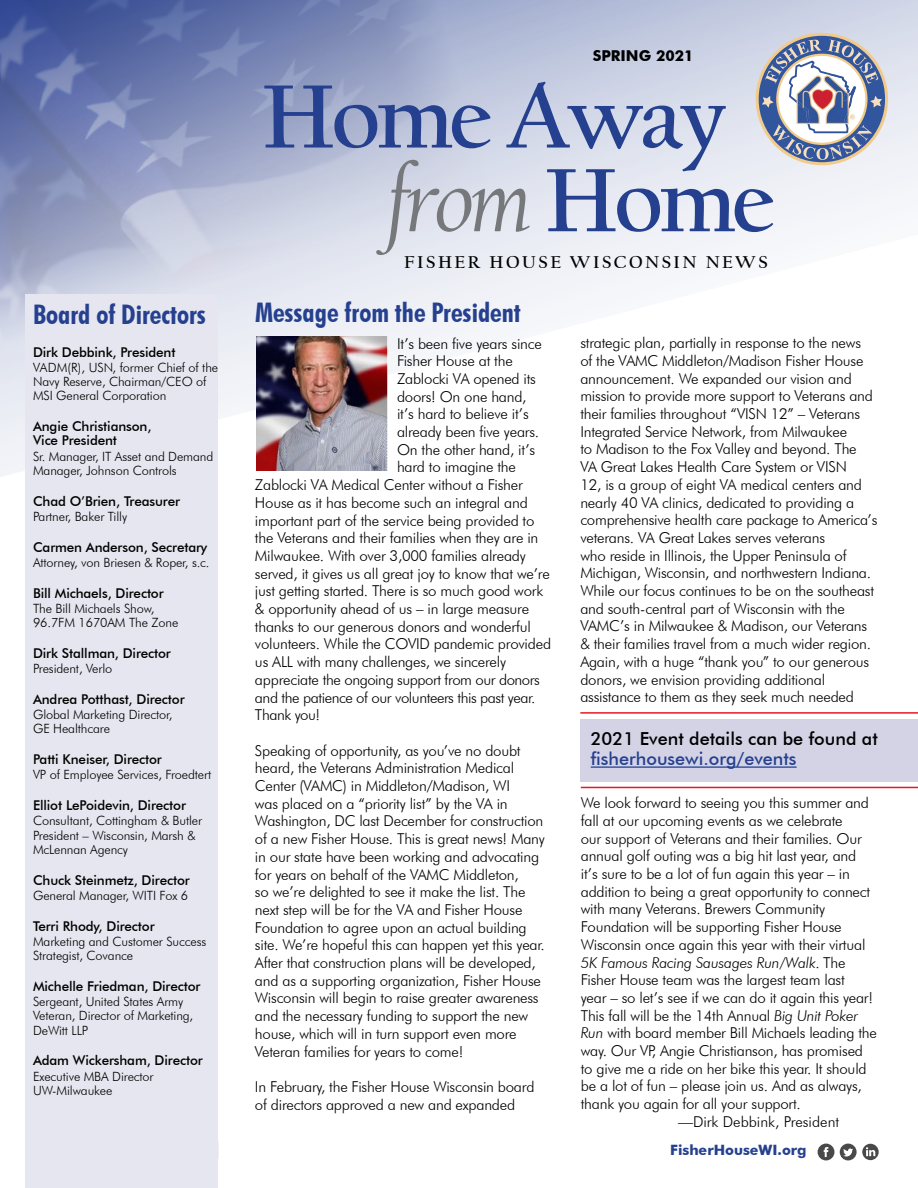
<style>
.page{position:relative;width:918px;height:1188px;background:#fff}
.page>*{position:absolute;margin:0;border:0;box-sizing:border-box;transform-origin:0 0}
.t1{font:700 93.6px/83.7px "Californian FB";letter-spacing:-.04em;color:#25408f}
.t2{font:700 condensed 27px "Futura BT";color:#25408f}
.t3{font:500 18px "Futura BT";color:#000}
.t4{font:700 18px "Californian FB";letter-spacing:.14em;color:#000}
.t5{font:500 18px "Futura BT";color:#25408f}
.t6{font:300 15px/17.7px "Futura BT";letter-spacing:-.015em;color:#000}
.t7{font:italic 300 15px "Futura BT";letter-spacing:-.015em;color:#000}
.t8{font:700 15px "Futura BT";color:#000}
.t9{font:700 14.25px "Futura BT";color:#25408f}
.t10{font:500 13.5px/14.2px "Futura BT";letter-spacing:-.01em;color:#000}
.t11{font:300 12.75px/14.2px "Futura BT";letter-spacing:-.01em;color:#000}
.s1{font-weight:400;font-style:italic;color:#77787b}
.s2{font-style:normal}
.s3{font-style:italic}
</style>
<div class="page">
<svg style="left:0;top:0;width:918px;height:477px"></svg>
<div style="left:26px;top:294px;width:192px;height:894px;background:#e6e6f0"></div>
<svg style="left:756px;top:33px;width:132px;height:132px"></svg>
<img style="left:795px;top:75px;width:60px;height:49px">
<svg style="left:818px;top:1144px;width:16px;height:16px"></svg>
<svg style="left:840px;top:1144px;width:39px;height:16px"></svg>
<img style="left:256px;top:337px;width:132px;height:134px">
<div style="left:580px;top:719px;width:338px;height:63px;background:#d4d3e6"></div>
<hr style="left:580px;top:712px;width:338px;height:2px;background:#e11b22">
<hr style="left:581px;top:787px;width:337px;height:1px;background:#e11b22">
<hr style="left:591px;top:766px;width:206px;height:2px;background:#25408f">
<h2 class="t2" style="left:33px;top:298px;width:174px">Board of Directors</h2>
<p class="t10" style="left:33px;top:345px;width:144px">Dirk Debbink, President</p>
<p class="t11" style="left:33px;top:360px;width:187px">VADM(R), USN, former Chief of the<br>Navy Reserve, Chairman/CEO of<br>MSI General Corporation</p>
<p class="t10" style="left:33px;top:419px;width:120px">Angie Christianson,<br>Vice President</p>
<p class="t11" style="left:33px;top:449px;width:182px">Sr. Manager, IT Asset and Demand<br>Manager, Johnson Controls</p>
<p class="t10" style="left:33px;top:494px;width:149px">Chad O’Brien, Treasurer</p>
<p class="t11" style="left:33px;top:509px;width:96px">Partner, Baker Tilly</p>
<p class="t10" style="left:33px;top:540px;width:176px">Carmen Anderson, Secretary</p>
<p class="t11" style="left:33px;top:555px;width:178px">Attorney, von Briesen &amp; Roper, s.c.</p>
<p class="t10" style="left:33px;top:586px;width:132px">Bill Michaels, Director</p>
<p class="t11" style="left:33px;top:601px;width:147px">The Bill Michaels Show,<br>96.7FM 1670AM The Zone</p>
<p class="t10" style="left:33px;top:646px;width:139px">Dirk Stallman, Director</p>
<p class="t11" style="left:33px;top:661px;width:81px">President, Verlo</p>
<p class="t10" style="left:33px;top:692px;width:153px">Andrea Potthast, Director</p>
<p class="t11" style="left:33px;top:707px;width:141px">Global Marketing Director,<br>GE Healthcare</p>
<p class="t10" style="left:33px;top:752px;width:130px">Patti Kneiser, Director</p>
<p class="t11" style="left:33px;top:768px;width:180px">VP of Employee Services, Froedtert</p>
<p class="t10" style="left:33px;top:798px;width:154px">Elliot LePoidevin, Director</p>
<p class="t11" style="left:33px;top:814px;width:171px">Consultant, Cottingham &amp; Butler<br>President – Wisconsin, Marsh &amp;<br>McLennan Agency</p>
<p class="t10" style="left:33px;top:872px;width:158px">Chuck Steinmetz, Director</p>
<p class="t11" style="left:33px;top:888px;width:157px">General Manager, WITI Fox 6</p>
<p class="t10" style="left:33px;top:918px;width:123px">Terri Rhody, Director</p>
<p class="t11" style="left:33px;top:934px;width:175px">Marketing and Customer Success<br>Strategist, Covance</p>
<p class="t10" style="left:33px;top:979px;width:169px">Michelle Friedman, Director</p>
<p class="t11" style="left:33px;top:994px;width:162px">Sergeant, United States Army<br>Veteran, Director of Marketing,<br>DeWitt LLP</p>
<p class="t10" style="left:33px;top:1053px;width:171px">Adam Wickersham, Director</p>
<p class="t11" style="left:33px;top:1069px;width:122px">Executive MBA Director<br>UW-Milwaukee</p>
<p class="t8" style="left:593px;top:46px;width:102px">SPRING 2021</p>
<h1 class="t1" style="left:386px;top:76px;width:390px;text-indent:-124px">Home Away <span class="s1">from</span> Home</h1>
<p class="t4" style="left:404px;top:252px;width:365px">FISHER HOUSE WISCONSIN NEWS</p>
<h2 class="t2" style="left:255px;top:296px;width:267px">Message from the President</h2>
<p class="t6" style="left:397px;top:334px;width:146px">It’s been five years since</p>
<p class="t6" style="left:397px;top:352px;width:117px">Fisher House at the</p>
<p class="t6" style="left:397px;top:370px;width:141px">Zablocki VA opened its</p>
<p class="t6" style="left:397px;top:387px;width:131px">doors! On one hand,</p>
<p class="t6" style="left:397px;top:405px;width:133px">it’s hard to believe it’s</p>
<p class="t6" style="left:397px;top:423px;width:144px">already been five years.</p>
<p class="t6" style="left:397px;top:440px;width:140px">On the other hand, it’s</p>
<p class="t6" style="left:397px;top:458px;width:120px">hard to imagine the</p>
<p class="t6" style="left:255px;top:476px;width:269px">Zablocki VA Medical Center without a Fisher</p>
<p class="t6" style="left:255px;top:494px;width:274px">House as it has become such an integral and</p>
<p class="t6" style="left:255px;top:511px;width:281px">important part of the service being provided to</p>
<p class="t6" style="left:255px;top:529px;width:285px">the Veterans and their families when they are in</p>
<p class="t6" style="left:255px;top:547px;width:272px">Milwaukee. With over 3,000 families already</p>
<p class="t6" style="left:255px;top:564px;width:296px">served, it gives us all great joy to know that we’re</p>
<p class="t6" style="left:255px;top:582px;width:290px">just getting started. There is so much good work</p>
<p class="t6" style="left:255px;top:600px;width:276px">&amp; opportunity ahead of us – in large measure</p>
<p class="t6" style="left:255px;top:617px;width:277px">thanks to our generous donors and wonderful</p>
<p class="t6" style="left:255px;top:635px;width:298px">volunteers. While the COVID pandemic provided</p>
<p class="t6" style="left:255px;top:653px;width:253px">us ALL with many challenges, we sincerely</p>
<p class="t6" style="left:255px;top:671px;width:286px">appreciate the ongoing support from our donors</p>
<p class="t6" style="left:255px;top:688px;width:282px">and the patience of our volunteers this past year.</p>
<p class="t6" style="left:255px;top:706px;width:67px">Thank you!</p>
<p class="t6" style="left:255px;top:741px;width:291px">Speaking of opportunity, as you’ve no doubt heard, the Veterans Administration Medical Center (VAMC) in Middleton/Madison, WI<br>was placed on a “priority list” by the VA in Washington, DC last December for construction of a new Fisher House. This is great news! Many in our state have been working and advocating for years on behalf of the VAMC Middleton,<br>so we’re delighted to see it make the list. The next step will be for the VA and Fisher House Foundation to agree upon an actual building site. We’re hopeful this can happen yet this year.<br>After that construction plans will be developed, and as a supporting organization, Fisher House Wisconsin will begin to raise greater awareness and the necessary funding to support the new house, which will in turn support even more Veteran families for years to come!</p>
<p class="t6" style="left:255px;top:1078px;width:281px">In February, the Fisher House Wisconsin board of directors approved a new and expanded</p>
<p class="t6" style="left:580px;top:334px;width:299px">strategic plan, partially in response to the news<br>of the VAMC Middleton/Madison Fisher House announcement. We expanded our vision and mission to provide more support to Veterans and their families throughout “VISN 12” – Veterans Integrated Service Network, from Milwaukee<br>to Madison to the Fox Valley and beyond. The<br>VA Great Lakes Health Care System or VISN<br>12, is a group of eight VA medical centers and nearly 40 VA clinics, dedicated to providing a comprehensive health care package to America’s veterans. VA Great Lakes serves veterans<br>who reside in Illinois, the Upper Peninsula of Michigan, Wisconsin, and northwestern Indiana.<br>While our focus continues to be on the southeast and south-central part of Wisconsin with the VAMC’s in Milwaukee &amp; Madison, our Veterans &amp; their families travel from a much wider region.<br>Again, with a huge “thank you” to our generous donors, we envision providing additional assistance to them as they seek much needed</p>
<p class="t3" style="left:591px;top:728px;width:289px">2021 Event details can be found at</p>
<p class="t5" style="left:591px;top:748px;width:207px">fisherhousewi.org/events</p>
<p class="t6" style="left:581px;top:794px;width:290px">We look forward to seeing you this summer and</p>
<p class="t6" style="left:581px;top:812px;width:263px">fall at our upcoming events as we celebrate</p>
<p class="t6" style="left:581px;top:829px;width:282px">our support of Veterans and their families. Our</p>
<p class="t6" style="left:581px;top:847px;width:277px">annual golf outing was a big hit last year, and</p>
<p class="t6" style="left:581px;top:865px;width:271px">it’s sure to be a lot of fun again this year – in</p>
<p class="t6" style="left:581px;top:882px;width:291px">addition to being a great opportunity to connect</p>
<p class="t6" style="left:581px;top:900px;width:246px">with many Veterans. Brewers Community</p>
<p class="t6" style="left:581px;top:918px;width:262px">Foundation will be supporting Fisher House</p>
<p class="t6" style="left:581px;top:936px;width:286px">Wisconsin once again this year with their virtual</p>
<p class="t7" style="left:581px;top:953px;width:266px">5K Famous Racing Sausages Run/Walk<span class="s2">. The</span></p>
<p class="t6" style="left:581px;top:971px;width:265px">Fisher House team was the largest team last</p>
<p class="t6" style="left:581px;top:989px;width:294px">year – so let’s see if we can do it again this year!</p>
<p class="t6" style="left:581px;top:1006px;width:279px">This fall will be the 14th Annual <span class="s3">Big Unit Poker</span></p>
<p class="t6" style="left:581px;top:1024px;width:298px"><span class="s3">Run</span> with board member Bill Michaels leading the</p>
<p class="t6" style="left:581px;top:1042px;width:284px">way. Our VP, Angie Christianson, has promised</p>
<p class="t6" style="left:581px;top:1059px;width:287px">to give me a ride on her bike this year. It should</p>
<p class="t6" style="left:581px;top:1077px;width:283px">be a lot of fun – please join us. And as always,</p>
<p class="t6" style="left:581px;top:1095px;width:222px">thank you again for all your support.</p>
<p class="t6" style="left:678px;top:1113px;width:163px">—Dirk Debbink, President</p>
<p class="t9" style="left:670px;top:1141px;width:138px">FisherHouseWI.org</p>
</div>
